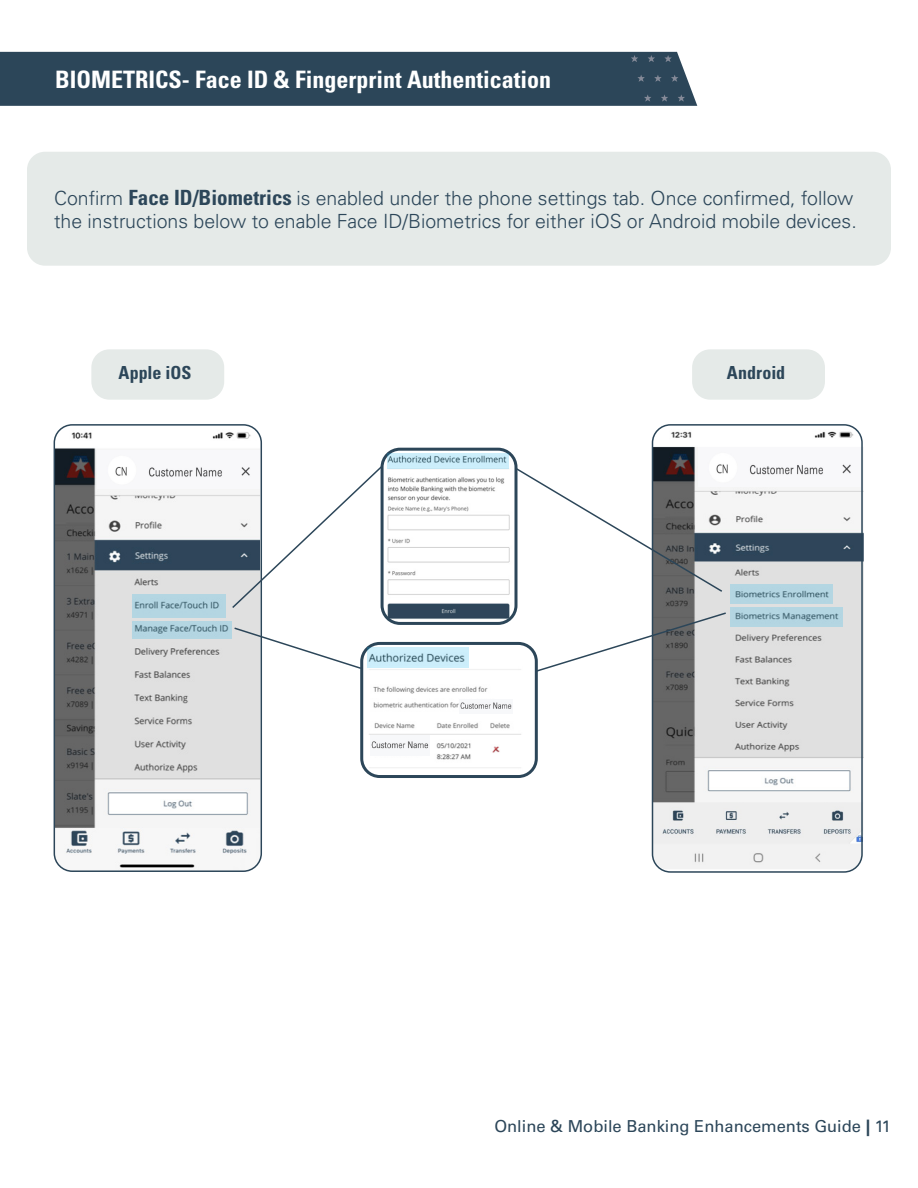
<style>
.page{position:relative;width:918px;height:1188px;background:#fff}
.page>*{position:absolute;margin:0;border:0;box-sizing:border-box;transform-origin:0 0}
.t1{font:700 condensed 24px "Univers LT Std";color:#fff}
.t2{font:300 19.5px/23.4px "Univers LT Pro 45";color:#2c4659}
.t3{font:700 condensed 18px "Univers LT Std";color:#2c4659}
.t4{font:16.5px "Univers LT Pro 55 Roman";color:#2c4659}
.s1{font-family:"Univers LT Std";font-weight:700;font-stretch:condensed;font-size:21px}
.s2{font-family:"Univers LT Pro 65";font-weight:700}
</style>
<div class="page">
<div style="left:0;top:52px;width:697px;height:54px;background:#2c4659"></div>
<div style="left:27px;top:152px;width:864px;height:114px;background:#e5eae8;border-radius:18px"></div>
<div style="left:91px;top:349px;width:133px;height:51px;background:#e5eae8;border-radius:18px"></div>
<img style="left:54px;top:425px;width:205px;height:446px">
<div style="left:54px;top:424px;width:208px;height:448px;border:2px solid #2c4659;border-radius:18px"></div>
<svg style="left:132px;top:594px;width:94px;height:24px;fill:#b4d6e2"></svg>
<svg style="left:132px;top:621px;width:99px;height:18px;fill:#b3d5e2"></svg>
<img style="left:97px;top:450px;width:162px;height:38px">
<div style="left:692px;top:349px;width:133px;height:51px;background:#e5eae8;border-radius:18px"></div>
<img style="left:652px;top:425px;width:212px;height:377px">
<svg style="left:730px;top:585px;width:103px;height:19px;fill:#b3d5e2"></svg>
<svg style="left:730px;top:607px;width:113px;height:19px;fill:#b3d5e2"></svg>
<img style="left:652px;top:802px;width:208px;height:67px">
<div style="left:652px;top:424px;width:211px;height:449px;border:2px solid #2c4659;border-radius:18px"></div>
<img style="left:698px;top:448px;width:162px;height:38px">
<img style="left:385px;top:452px;width:131px;height:169px">
<div style="left:381px;top:448px;width:136px;height:177px;border:3px solid #2c4659;border-radius:18px"></div>
<svg style="left:387px;top:454px;width:122px;height:15px;fill:#cbedfa"></svg>
<img style="left:364px;top:646px;width:170px;height:128px">
<div style="left:360px;top:642px;width:178px;height:136px;border:3px solid #2c4659;border-radius:18px"></div>
<svg style="left:367px;top:648px;width:101px;height:20px;fill:#cceefb"></svg>
<svg style="left:233px;top:626px;width:130px;height:44px"></svg>
<svg style="left:231px;top:464px;width:153px;height:146px"></svg>
<svg style="left:514px;top:466px;width:210px;height:127px"></svg>
<svg style="left:535px;top:611px;width:193px;height:62px"></svg>
<img style="left:370px;top:735px;width:60px;height:21px">
<img style="left:459px;top:700px;width:54px;height:14px">
<p class="t1" style="left:55px;top:65px;width:498px">BIOMETRICS- Face ID &amp; Fingerprint Authentication</p>
<p class="t2" style="left:54px;top:186px;width:804px">Confirm <span class="s1">Face ID/Biometrics</span> is enabled under the phone settings tab. Once confirmed, follow the instructions below to enable Face ID/Biometrics for either iOS or Android mobile devices.</p>
<p class="t3" style="left:118px;top:361px;width:75px">Apple iOS</p>
<p class="t3" style="left:727px;top:362px;width:60px">Android</p>
<p class="t4" style="left:494px;top:1115px;width:398px">Online &amp; Mobile Banking Enhancements Guide <span class="s2">|</span> 11</p>
</div>
